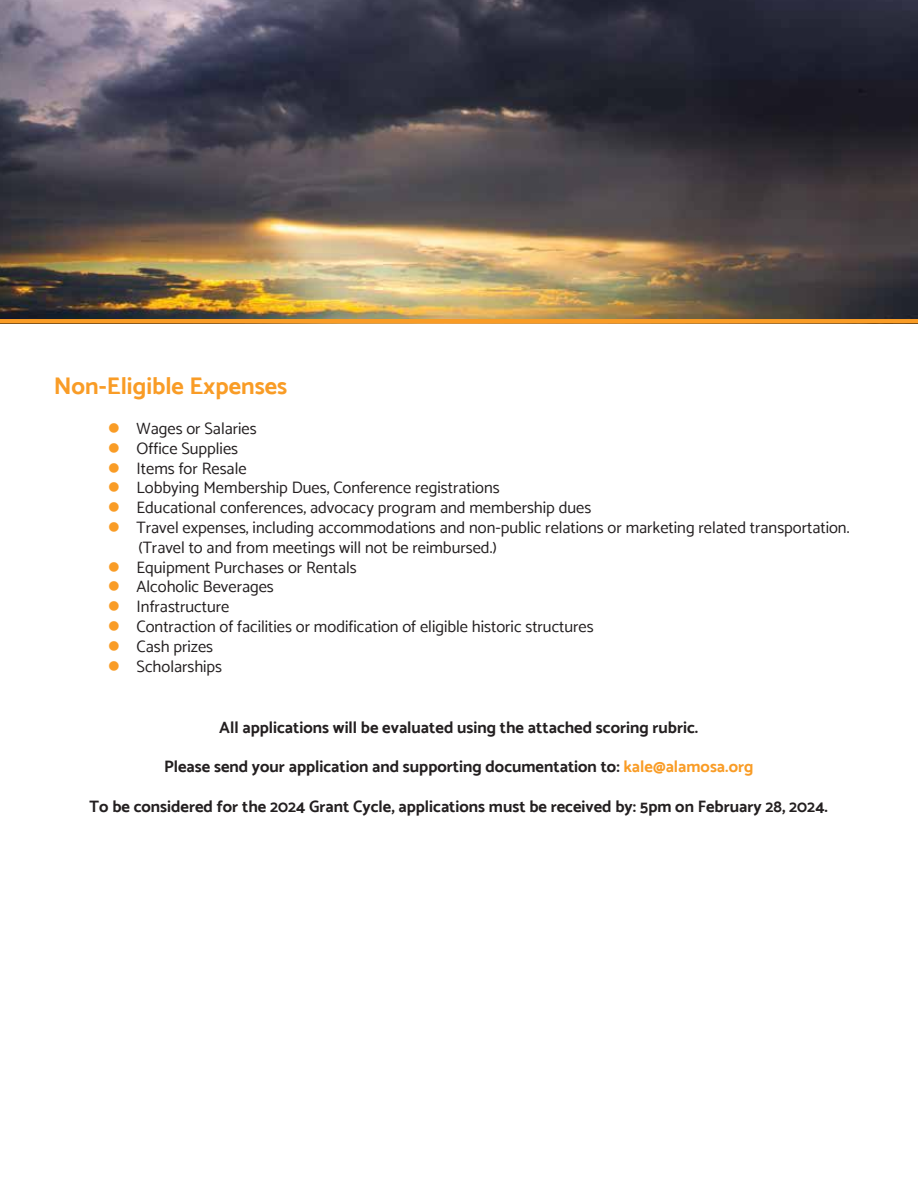
<style>
.page{position:relative;width:918px;height:1188px;background:#fff}
.page>*{position:absolute;margin:0;border:0;box-sizing:border-box;transform-origin:0 0}
.t1{font:700 24px "Catamaran";color:#f99c26}
.t2{font:16.5px/19.8px "Catamaran";color:#231f20}
.t3{font:700 16.5px "Catamaran";color:#231f20}
.s1{color:#f99c26}
</style>
<div class="page">
<img style="left:0;top:0;width:918px;height:319px">
<div style="left:0;top:319px;width:918px;height:5px;background:#f99c26"></div>
<h1 class="t1" style="left:54px;top:372px;width:235px">Non-Eligible Expenses</h1>
<p class="t2" style="left:108px;top:418px;width:150px"><span class="s1">●</span> Wages or Salaries</p>
<p class="t2" style="left:108px;top:438px;width:132px"><span class="s1">●</span> Office Supplies</p>
<p class="t2" style="left:108px;top:458px;width:140px"><span class="s1">●</span> Items for Resale</p>
<p class="t2" style="left:108px;top:478px;width:393px"><span class="s1">●</span> Lobbying Membership Dues, Conference registrations</p>
<p class="t2" style="left:108px;top:498px;width:485px"><span class="s1">●</span> Educational conferences, advocacy program and membership dues</p>
<p class="t2" style="left:138px;top:517px;width:713px;text-indent:-31px"><span class="s1">●</span> Travel expenses, including accommodations and non-public relations or marketing related transportation. (Travel to and from meetings will not be reimbursed.)</p>
<p class="t2" style="left:108px;top:557px;width:251px"><span class="s1">●</span> Equipment Purchases or Rentals</p>
<p class="t2" style="left:108px;top:577px;width:168px"><span class="s1">●</span> Alcoholic Beverages</p>
<p class="t2" style="left:108px;top:597px;width:123px"><span class="s1">●</span> Infrastructure</p>
<p class="t2" style="left:108px;top:616px;width:488px"><span class="s1">●</span> Contraction of facilities or modification of eligible historic structures</p>
<p class="t2" style="left:108px;top:636px;width:107px"><span class="s1">●</span> Cash prizes</p>
<p class="t2" style="left:108px;top:656px;width:116px"><span class="s1">●</span> Scholarships</p>
<p class="t3" style="left:219px;top:717px;width:480px">All applications will be evaluated using the attached scoring rubric.</p>
<p class="t3" style="left:164px;top:757px;width:591px">Please send your application and supporting documentation to: <span class="s1">kale@alamosa.org</span></p>
<p class="t3" style="left:90px;top:797px;width:740px">To be considered for the 2024 Grant Cycle, applications must be received by: 5pm on February 28, 2024.</p>
</div>
